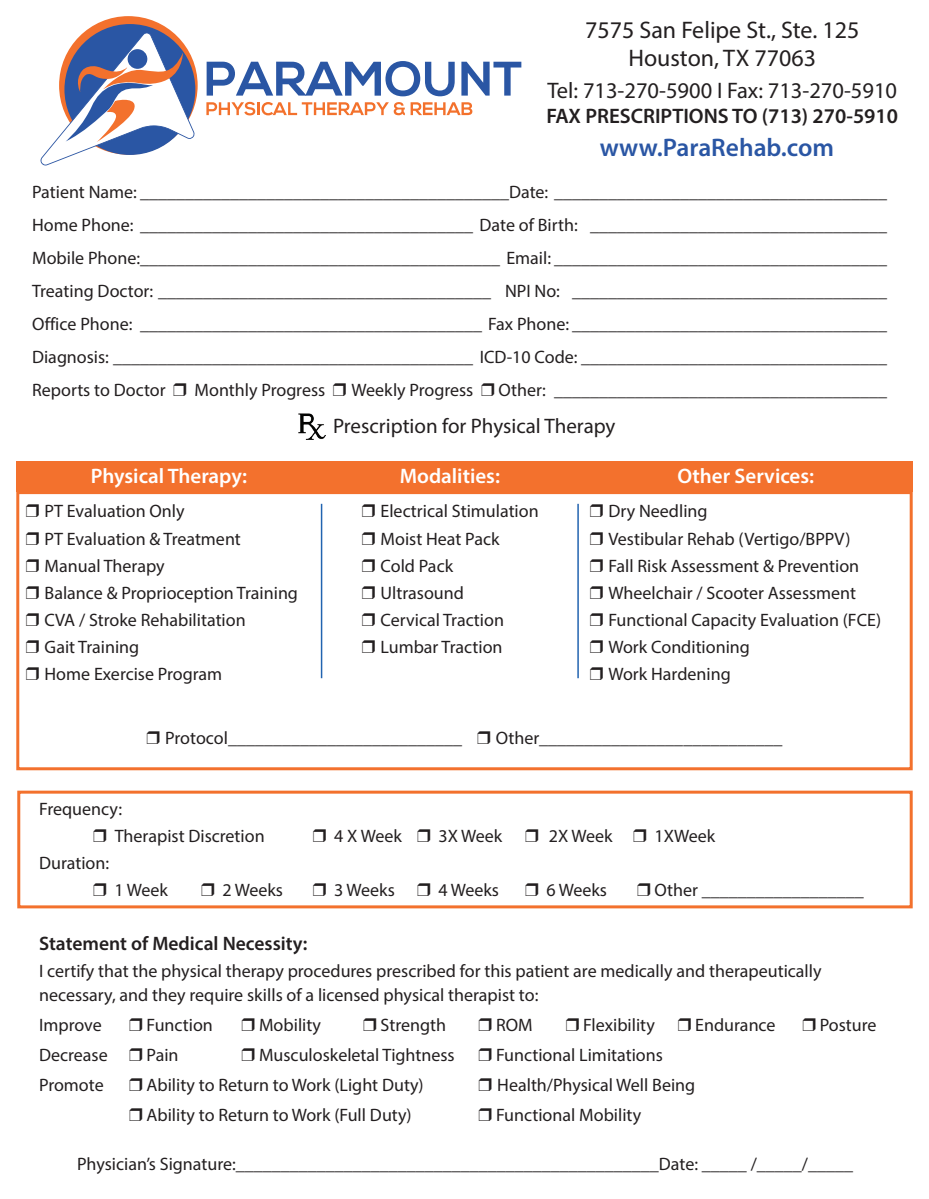
<style>
.page{position:relative;width:929px;height:1199px;background:#fff}
.page>*{position:absolute;margin:0;border:0;box-sizing:border-box;transform-origin:0 0}
.t1{font:600 25.5px "Myriad Pro";color:#2a56a4}
.t2{font:24px "Myriad Pro";color:#231f20}
.t3{font:22.5px "Myriad Pro";color:#231f20}
.t4{font:600 21px "Myriad Pro";color:#fff}
.t5{font:600 21px "Myriad Pro";color:#231f20}
.t6{font:21px "Myriad Pro";color:#231f20}
.t7{font:600 19.5px "Myriad Pro";color:#231f20}
.t8{font:18px "Myriad Pro";color:#231f20}
</style>
<div class="page">
<div style="left:16px;top:491px;width:897px;height:279px;border:3px solid #f3712d"></div>
<svg style="left:207px;top:61px;width:248px;height:35px"></svg>
<svg style="left:461px;top:62px;width:60px;height:34px"></svg>
<svg style="left:206px;top:102px;width:199px;height:13px"></svg>
<svg style="left:411px;top:102px;width:61px;height:13px"></svg>
<svg style="left:59px;top:16px;width:139px;height:139px"></svg>
<svg style="left:40px;top:32px;width:155px;height:134px"></svg>
<div style="left:128px;top:49px;width:19px;height:20px;background:#2a56a4;border-radius:50%"></div>
<div style="left:16px;top:461px;width:897px;height:30px;background:#f3712d"></div>
<div style="left:17px;top:791px;width:896px;height:117px;border:3px solid #f3712d"></div>
<img style="left:298px;top:413px;width:28px;height:26px">
<hr style="left:321px;top:504px;width:1px;height:174px;background:#2264b0">
<hr style="left:577px;top:504px;width:2px;height:174px;background:#2264b0">
<p class="t2" style="left:585px;top:15px;width:276px">7575 San Felipe St., Ste. 125</p>
<p class="t2" style="left:628px;top:44px;width:189px">Houston, TX 77063</p>
<p class="t3" style="left:547px;top:77px;width:351px">Tel: 713-270-5900 I Fax: 713-270-5910</p>
<p class="t5" style="left:546px;top:103px;width:353px">FAX PRESCRIPTIONS TO (713) 270-5910</p>
<p class="t1" style="left:600px;top:131px;width:236px">www.ParaRehab.com</p>
<p class="t8" style="left:32px;top:181px;width:856px">Patient Name: _________________________________________Date: _____________________________________</p>
<p class="t8" style="left:32px;top:214px;width:856px">Home Phone: _____________________________________ Date of Birth: _________________________________</p>
<p class="t8" style="left:32px;top:247px;width:856px">Mobile Phone:________________________________________ Email: _____________________________________</p>
<p class="t8" style="left:32px;top:280px;width:856px">Treating Doctor: _____________________________________ NPI No: ___________________________________</p>
<p class="t8" style="left:32px;top:313px;width:856px">Office Phone: ______________________________________ Fax Phone: ___________________________________</p>
<p class="t8" style="left:32px;top:346px;width:857px">Diagnosis: ________________________________________ ICD-10 Code: __________________________________</p>
<p class="t8" style="left:32px;top:379px;width:856px">Reports to Doctor ❒ Monthly Progress ❒ Weekly Progress ❒ Other: _____________________________________</p>
<p class="t4" style="left:91px;top:463px;width:158px">Physical Therapy:</p>
<p class="t8" style="left:26px;top:500px;width:160px">❒ PT Evaluation Only</p>
<p class="t8" style="left:26px;top:527px;width:216px">❒ PT Evaluation &amp; Treatment</p>
<p class="t8" style="left:26px;top:554px;width:140px">❒ Manual Therapy</p>
<p class="t8" style="left:26px;top:581px;width:274px">❒ Balance &amp; Proprioception Training</p>
<p class="t8" style="left:26px;top:608px;width:221px">❒ CVA / Stroke Rehabilitation</p>
<p class="t8" style="left:26px;top:635px;width:115px">❒ Gait Training</p>
<p class="t8" style="left:26px;top:662px;width:198px">❒ Home Exercise Program</p>
<p class="t6" style="left:333px;top:413px;width:284px">Prescription for Physical Therapy</p>
<p class="t4" style="left:400px;top:463px;width:102px">Modalities:</p>
<p class="t4" style="left:677px;top:463px;width:138px">Other Services:</p>
<p class="t8" style="left:362px;top:500px;width:178px">❒ Electrical Stimulation</p>
<p class="t8" style="left:362px;top:527px;width:139px">❒ Moist Heat Pack</p>
<p class="t8" style="left:362px;top:554px;width:93px">❒ Cold Pack</p>
<p class="t8" style="left:362px;top:581px;width:104px">❒ Ultrasound</p>
<p class="t8" style="left:362px;top:608px;width:144px">❒ Cervical Traction</p>
<p class="t8" style="left:362px;top:635px;width:142px">❒ Lumbar Traction</p>
<p class="t8" style="left:590px;top:500px;width:119px">❒ Dry Needling</p>
<p class="t8" style="left:590px;top:527px;width:262px">❒ Vestibular Rehab (Vertigo/BPPV)</p>
<p class="t8" style="left:590px;top:554px;width:271px">❒ Fall Risk Assessment &amp; Prevention</p>
<p class="t8" style="left:590px;top:581px;width:268px">❒ Wheelchair / Scooter Assessment</p>
<p class="t8" style="left:590px;top:608px;width:293px">❒ Functional Capacity Evaluation (FCE)</p>
<p class="t8" style="left:590px;top:635px;width:162px">❒ Work Conditioning</p>
<p class="t8" style="left:590px;top:662px;width:142px">❒ Work Hardening</p>
<p class="t8" style="left:147px;top:727px;width:637px">❒ Protocol__________________________ ❒ Other___________________________</p>
<p class="t8" style="left:39px;top:797px;width:85px">Frequency:</p>
<p class="t8" style="left:93px;top:824px;width:173px">❒ Therapist Discretion</p>
<p class="t8" style="left:313px;top:824px;width:191px">❒ 4 X Week ❒ 3X Week</p>
<p class="t8" style="left:525px;top:824px;width:192px">❒ 2X Week ❒ 1XWeek</p>
<p class="t8" style="left:39px;top:851px;width:72px">Duration:</p>
<p class="t8" style="left:93px;top:878px;width:76px">❒ 1 Week</p>
<p class="t8" style="left:201px;top:878px;width:83px">❒ 2 Weeks</p>
<p class="t8" style="left:313px;top:878px;width:188px">❒ 3 Weeks ❒ 4 Weeks</p>
<p class="t8" style="left:525px;top:878px;width:83px">❒ 6 Weeks</p>
<p class="t8" style="left:637px;top:878px;width:228px">❒ Other __________________</p>
<p class="t7" style="left:39px;top:931px;width:270px">Statement of Medical Necessity:</p>
<p class="t8" style="left:39px;top:960px;width:784px">I certify that the physical therapy procedures prescribed for this patient are medically and therapeutically</p>
<p class="t8" style="left:39px;top:984px;width:501px">necessary, and they require skills of a licensed physical therapist to:</p>
<p class="t8" style="left:39px;top:1014px;width:64px">Improve</p>
<p class="t8" style="left:129px;top:1014px;width:85px">❒ Function</p>
<p class="t8" style="left:242px;top:1014px;width:81px">❒ Mobility</p>
<p class="t8" style="left:363px;top:1014px;width:84px">❒ Strength</p>
<p class="t8" style="left:479px;top:1014px;width:56px">❒ ROM</p>
<p class="t8" style="left:566px;top:1014px;width:91px">❒ Flexibility</p>
<p class="t8" style="left:678px;top:1014px;width:99px">❒ Endurance</p>
<p class="t8" style="left:802px;top:1014px;width:76px">❒ Posture</p>
<p class="t8" style="left:39px;top:1044px;width:141px">Decrease ❒ Pain</p>
<p class="t8" style="left:242px;top:1044px;width:215px">❒ Musculoskeletal Tightness</p>
<p class="t8" style="left:479px;top:1044px;width:186px">❒ Functional Limitations</p>
<p class="t8" style="left:39px;top:1074px;width:66px">Promote</p>
<p class="t8" style="left:129px;top:1074px;width:296px">❒ Ability to Return to Work (Light Duty)</p>
<p class="t8" style="left:479px;top:1074px;width:218px">❒ Health/Physical Well Being</p>
<p class="t8" style="left:129px;top:1104px;width:284px">❒ Ability to Return to Work (Full Duty)</p>
<p class="t8" style="left:479px;top:1104px;width:164px">❒ Functional Mobility</p>
<p class="t8" style="left:77px;top:1152px;width:777px">Physician’s Signature:_______________________________________________Date: _____ /_____/_____</p>
</div>
